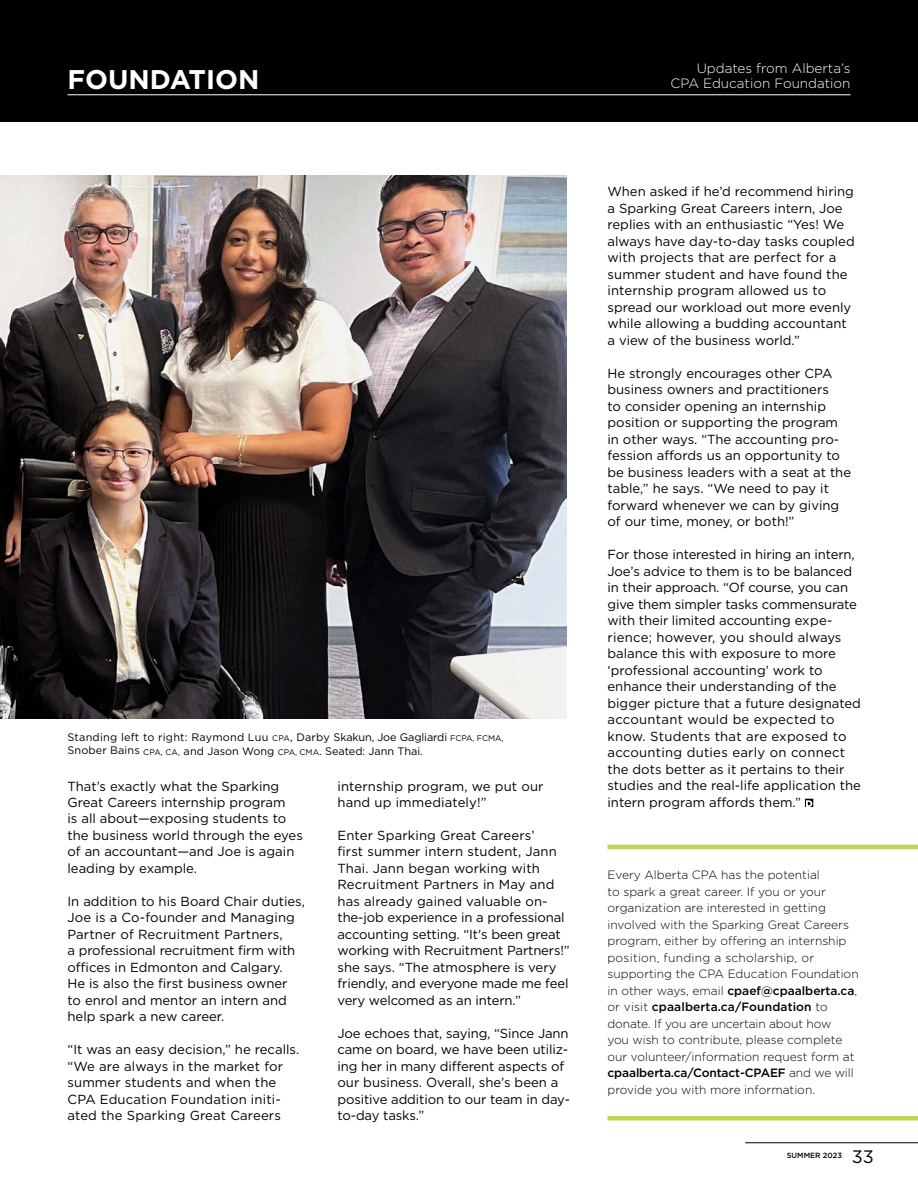
<style>
.page{position:relative;width:918px;height:1188px;background:#fff}
.page>*{position:absolute;margin:0;border:0;box-sizing:border-box;transform-origin:0 0}
.t1{font:700 27px "Gotham";color:#fff}
.t2{font:18px "Gotham";color:#000}
.t3{font:300 13.5px "Gotham";color:#fff}
.t4{font:13.2px/16.5px "Gotham";color:#000}
.t5{font:300 12px/16.5px "Gotham";color:#000}
.t6{font:10.8px/13.5px "Gotham";letter-spacing:.005em;color:#000}
.t7{font:500 7.5px "Gotham";color:#000}
.s1{font-size:8.1px}
.s2{font-weight:500}
</style>
<div class="page">
<img style="left:0;top:176px;width:567px;height:542px">
<div style="left:0;top:0;width:918px;height:122px;background:#000"></div>
<hr style="left:68px;top:94px;width:782px;height:1px;background:#fff">
<svg style="left:805px;top:799px;width:8px;height:8px"></svg>
<hr style="left:608px;top:845px;width:310px;height:4px;background:#bad656">
<hr style="left:608px;top:1116px;width:310px;height:4px;background:#bad656">
<hr style="left:745px;top:1143px;width:173px;height:1px;background:#000">
<p class="t3" style="left:697px;top:60px;width:155px">Updates from Alberta’s</p>
<h1 class="t1" style="left:68px;top:61px;width:193px">FOUNDATION</h1>
<p class="t3" style="left:670px;top:75px;width:182px">CPA Education Foundation</p>
<p class="t6" style="left:67px;top:730px;width:437px">Standing left to right: Raymond Luu <span class="s1">CPA</span>, Darby Skakun, Joe Gagliardi <span class="s1">FCPA, FCMA,<br></span>Snober Bains <span class="s1">CPA, CA,</span> and Jason Wong <span class="s1">CPA, CMA</span>. Seated: Jann Thai.</p>
<p class="t4" style="left:338px;top:777px;width:208px">internship program, we put our hand up immediately!”</p>
<p class="t4" style="left:338px;top:827px;width:234px">Enter Sparking Great Careers’<br>first summer intern student, Jann Thai. Jann began working with Recruitment Partners in May and has already gained valuable on&shy;the-job experience in a professional accounting setting. “It's been great working with Recruitment Partners!” she says. “The atmosphere is very friendly, and everyone made me feel very welcomed as an intern.”</p>
<p class="t4" style="left:338px;top:1025px;width:234px">Joe echoes that, saying, “Since Jann came on board, we have been utiliz&shy;ing her in many different aspects of our business. Overall, she’s been a positive addition to our team in day&shy;to-day tasks.”</p>
<p class="t4" style="left:68px;top:777px;width:237px">That’s exactly what the Sparking<br>Great Careers internship program<br>is all about—exposing students to the business world through the eyes of an accountant—and Joe is again leading by example.</p>
<p class="t4" style="left:68px;top:893px;width:239px">In addition to his Board Chair duties, Joe is a Co-founder and Managing Partner of Recruitment Partners,<br>a professional recruitment firm with offices in Edmonton and Calgary.<br>He is also the first business owner<br>to enrol and mentor an intern and help spark a new career.</p>
<p class="t4" style="left:68px;top:1041px;width:233px">“It was an easy decision,” he recalls. “We are always in the market for summer students and when the<br>CPA Education Foundation initi&shy;ated the Sparking Great Careers</p>
<p class="t4" style="left:607px;top:183px;width:249px">When asked if he’d recommend hiring a Sparking Great Careers intern, Joe replies with an enthusiastic “Yes! We always have day-to-day tasks coupled with projects that are perfect for a summer student and have found the internship program allowed us to spread our workload out more evenly while allowing a budding accountant a view of the business world.”</p>
<p class="t4" style="left:607px;top:365px;width:245px">He strongly encourages other CPA business owners and practitioners<br>to consider opening an internship position or supporting the program in other ways. “The accounting pro&shy;fession affords us an opportunity to be business leaders with a seat at the table,” he says. “We need to pay it forward whenever we can by giving of our time, money, or both!”</p>
<p class="t4" style="left:607px;top:546px;width:255px">For those interested in hiring an intern, Joe’s advice to them is to be balanced in their approach. “Of course, you can give them simpler tasks commensurate with their limited accounting expe&shy;rience; however, you should always balance this with exposure to more ‘professional accounting’ work to enhance their understanding of the bigger picture that a future designated accountant would be expected to know. Students that are exposed to accounting duties early on connect the dots better as it pertains to their studies and the real-life application the intern program affords them.”</p>
<p class="t5" style="left:608px;top:866px;width:253px">Every Alberta CPA has the potential<br>to spark a great career. If you or your organization are interested in getting involved with the Sparking Great Careers program, either by offering an internship position, funding a scholarship, or supporting the CPA Education Foundation in other ways, email <span class="s2">cpaef@cpaalberta.ca</span>, or visit <span class="s2">cpaalberta.ca/Foundation</span> to donate. If you are uncertain about how<br>you wish to contribute, please complete our volunteer/information request form at <span class="s2">cpaalberta.ca/Contact-CPAEF</span> and we will provide you with more information.</p>
<p class="t7" style="left:787px;top:1150px;width:57px">SUMMER 2023</p>
<h2 class="t2" style="left:852px;top:1145px;width:24px">33</h2>
</div>
